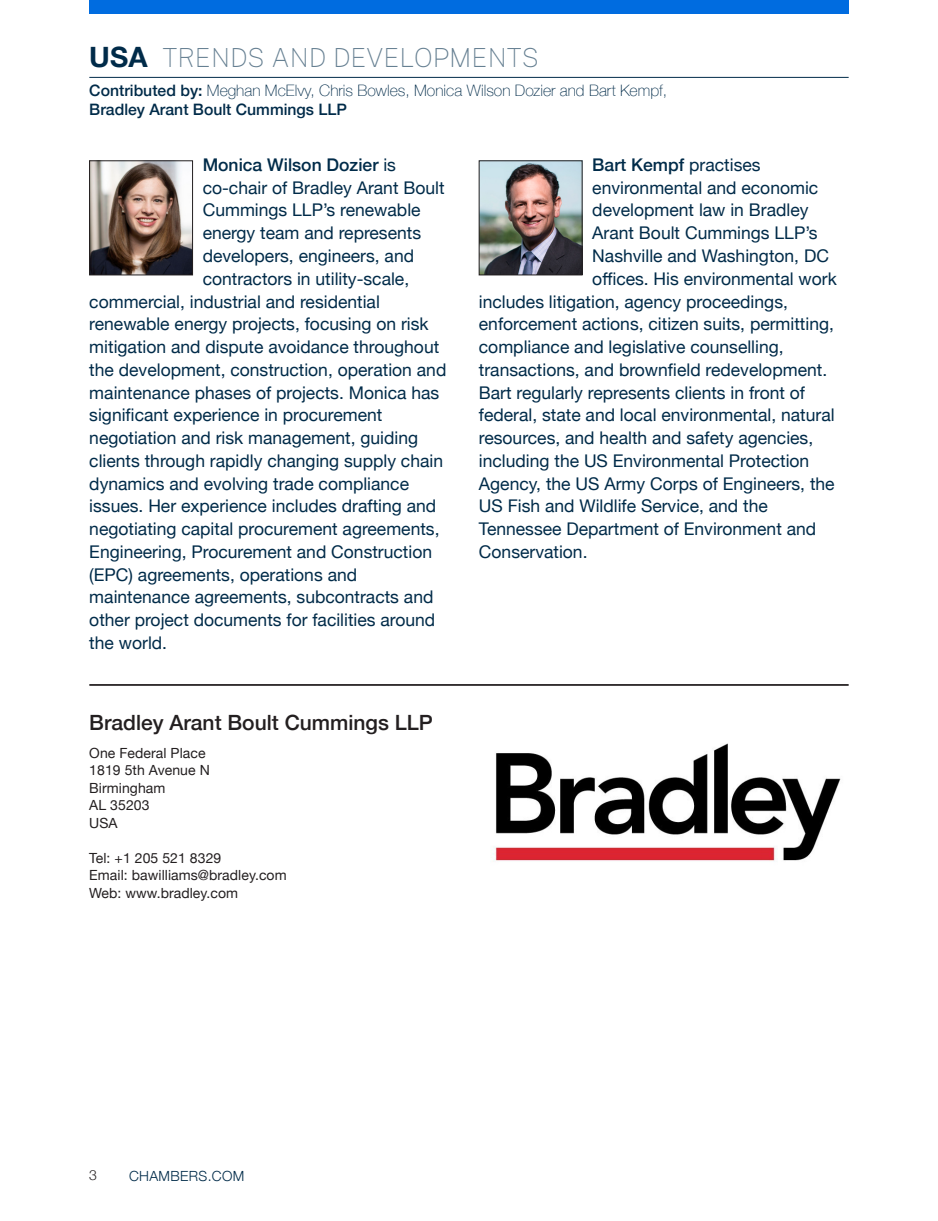
<style>
.page{position:relative;width:938px;height:1221px;background:#fff}
.page>*{position:absolute;margin:0;border:0;box-sizing:border-box;transform-origin:0 0}
.t1{font:100 26.25px "Public Sans";color:#668092}
.Business_card_head{font:500 21px "Helvetica Neue";color:#231f20}
.Author_paragraph{font:17.5px "Helvetica Neue";color:#002b49}
.Author_paragraph-2{font:500 17.5px "Helvetica Neue";color:#002b49}
.t2{font:100 15.75px/19.2px "Helvetica Neue";color:#002b49}
.Business_card_body{font:14px "Helvetica Neue";letter-spacing:.005em;color:#231f20}
.t3{font:300 14px "Helvetica Neue";letter-spacing:.025em;color:#002b49}
.t4{font:300 14px "Helvetica Neue";color:#231f20}
.s1{font-family:"Helvetica Neue";font-weight:700;font-size:28px;color:#002b49}
.s2{font-weight:500}
.s3{font-weight:400}
</style>
<div class="page">
<hr style="left:89px;top:77px;width:759px;height:1px;background:#002b49">
<div style="left:89px;top:0;width:759px;height:14px;background:#006ce0"></div>
<img style="left:91px;top:162px;width:100px;height:111px">
<div style="left:89px;top:160px;width:104px;height:115px;border:1px solid #231f20"></div>
<img style="left:481px;top:162px;width:99px;height:111px">
<div style="left:479px;top:160px;width:103px;height:115px;border:1px solid #231f20"></div>
<img style="left:491px;top:743px;width:350px;height:119px">
<hr style="left:89px;top:684px;width:759px;height:1px;background:#231f20">
<h1 class="t1" style="left:89px;top:39px;width:451px"><span class="s1">USA</span> TRENDS AND DEVELOPMENTS</h1>
<p class="t2" style="left:89px;top:80px;width:579px"><span class="s2">Contributed by:</span> Meghan McElvy, Chris Bowles, Monica Wilson Dozier and Bart Kempf,<br><span class="s2">Bradley Arant Boult Cummings LLP</span></p>
<p class="Author_paragraph-2" style="left:203px;top:151px;width:195px">Monica Wilson Dozier <span class="s3">is</span></p>
<p class="Author_paragraph" style="left:203px;top:175px;width:243px">co-chair of Bradley Arant Boult</p>
<p class="Author_paragraph" style="left:203px;top:197px;width:219px">Cummings LLP’s renewable</p>
<p class="Author_paragraph" style="left:203px;top:220px;width:220px">energy team and represents</p>
<p class="Author_paragraph" style="left:203px;top:243px;width:213px">developers, engineers, and</p>
<p class="Author_paragraph" style="left:203px;top:266px;width:208px">contractors in utility-scale,</p>
<p class="Author_paragraph" style="left:89px;top:288px;width:292px">commercial, industrial and residential</p>
<p class="Author_paragraph" style="left:89px;top:311px;width:341px">renewable energy projects, focusing on risk</p>
<p class="Author_paragraph" style="left:89px;top:334px;width:351px">mitigation and dispute avoidance throughout</p>
<p class="Author_paragraph" style="left:89px;top:357px;width:358px">the development, construction, operation and</p>
<p class="Author_paragraph" style="left:89px;top:379px;width:351px">maintenance phases of projects. Monica has</p>
<p class="Author_paragraph" style="left:89px;top:402px;width:295px">significant experience in procurement</p>
<p class="Author_paragraph" style="left:89px;top:425px;width:330px">negotiation and risk management, guiding</p>
<p class="Author_paragraph" style="left:89px;top:448px;width:355px">clients through rapidly changing supply chain</p>
<p class="Author_paragraph" style="left:89px;top:470px;width:321px">dynamics and evolving trade compliance</p>
<p class="Author_paragraph" style="left:89px;top:493px;width:348px">issues. Her experience includes drafting and</p>
<p class="Author_paragraph" style="left:89px;top:516px;width:352px">negotiating capital procurement agreements,</p>
<p class="Author_paragraph" style="left:89px;top:539px;width:344px">Engineering, Procurement and Construction</p>
<p class="Author_paragraph" style="left:89px;top:561px;width:269px">(EPC) agreements, operations and</p>
<p class="Author_paragraph" style="left:89px;top:584px;width:345px">maintenance agreements, subcontracts and</p>
<p class="Author_paragraph" style="left:89px;top:607px;width:347px">other project documents for facilities around</p>
<p class="Author_paragraph" style="left:89px;top:630px;width:79px">the world.</p>
<p class="Business_card_head" style="left:89px;top:705px;width:345px">Bradley Arant Boult Cummings LLP</p>
<p class="Business_card_body" style="left:89px;top:742px;width:118px">One Federal Place</p>
<p class="Business_card_body" style="left:89px;top:760px;width:122px">1819 5th Avenue N</p>
<p class="Business_card_body" style="left:89px;top:777px;width:78px">Birmingham</p>
<p class="Business_card_body" style="left:89px;top:795px;width:62px">AL 35203</p>
<p class="Business_card_body" style="left:89px;top:812px;width:30px">USA</p>
<p class="Business_card_body" style="left:89px;top:847px;width:133px">Tel: +1 205 521 8329</p>
<p class="Business_card_body" style="left:89px;top:865px;width:199px">Email: bawilliams@bradley.com</p>
<p class="Business_card_body" style="left:89px;top:882px;width:150px">Web: www.bradley.com</p>
<p class="Author_paragraph-2" style="left:592px;top:151px;width:170px">Bart Kempf <span class="s3">practises</span></p>
<p class="Author_paragraph" style="left:592px;top:175px;width:227px">environmental and economic</p>
<p class="Author_paragraph" style="left:592px;top:197px;width:218px">development law in Bradley</p>
<p class="Author_paragraph" style="left:592px;top:220px;width:227px">Arant Boult Cummings LLP’s</p>
<p class="Author_paragraph" style="left:592px;top:243px;width:238px">Nashville and Washington, DC</p>
<p class="Author_paragraph" style="left:592px;top:266px;width:246px">offices. His environmental work</p>
<p class="Author_paragraph" style="left:479px;top:288px;width:310px">includes litigation, agency proceedings,</p>
<p class="Author_paragraph" style="left:479px;top:311px;width:356px">enforcement actions, citizen suits, permitting,</p>
<p class="Author_paragraph" style="left:479px;top:334px;width:306px">compliance and legislative counselling,</p>
<p class="Author_paragraph" style="left:479px;top:357px;width:350px">transactions, and brownfield redevelopment.</p>
<p class="Author_paragraph" style="left:479px;top:379px;width:328px">Bart regularly represents clients in front of</p>
<p class="Author_paragraph" style="left:479px;top:402px;width:357px">federal, state and local environmental, natural</p>
<p class="Author_paragraph" style="left:479px;top:425px;width:336px">resources, and health and safety agencies,</p>
<p class="Author_paragraph" style="left:479px;top:448px;width:332px">including the US Environmental Protection</p>
<p class="Author_paragraph" style="left:479px;top:470px;width:357px">Agency, the US Army Corps of Engineers, the</p>
<p class="Author_paragraph" style="left:479px;top:493px;width:290px">US Fish and Wildlife Service, and the</p>
<p class="Author_paragraph" style="left:479px;top:516px;width:339px">Tennessee Department of Environment and</p>
<p class="Author_paragraph" style="left:479px;top:539px;width:110px">Conservation.</p>
<p class="t4" style="left:89px;top:1163px;width:9px">3</p>
<p class="t3" style="left:129px;top:1164px;width:117px">CHAMBERS.COM</p>
</div>
